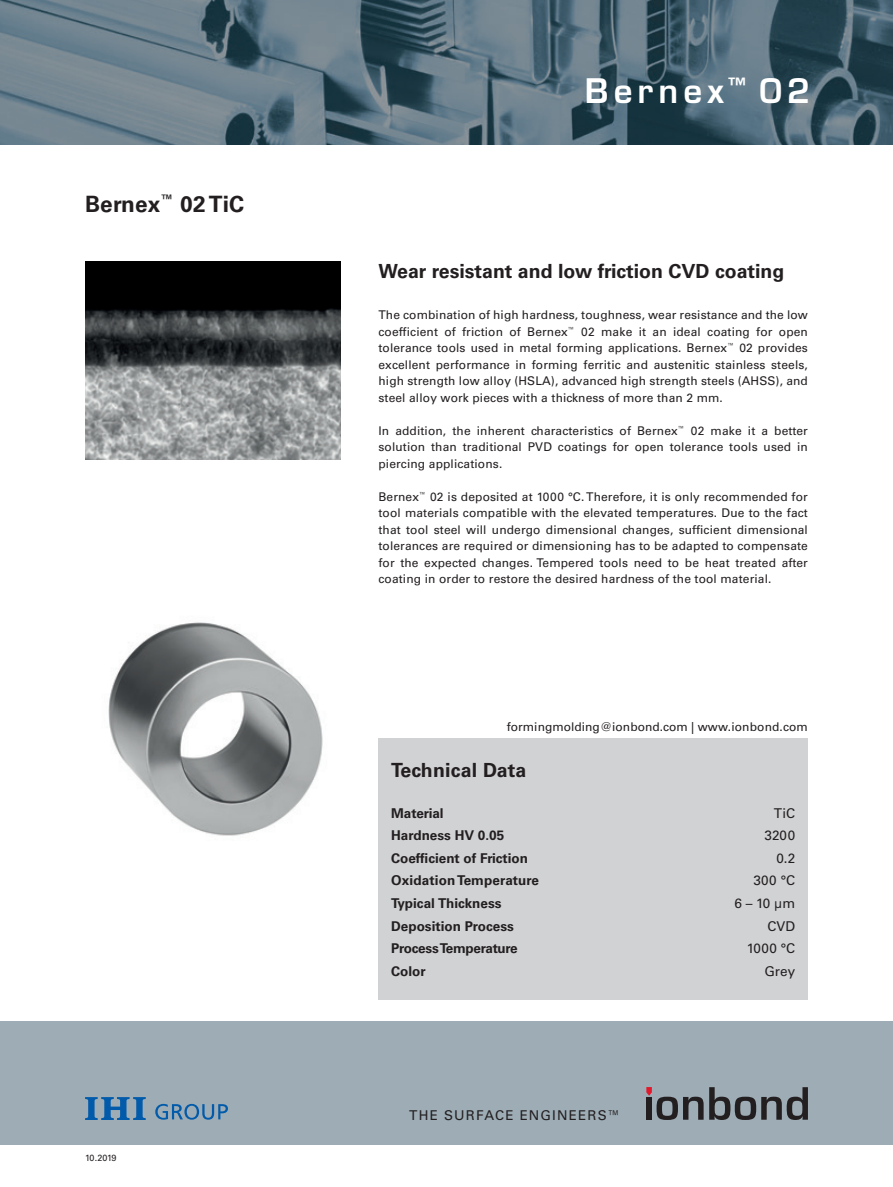
<style>
.page{position:relative;width:893px;height:1187px;background:#fff}
.page>*{position:absolute;margin:0;border:0;box-sizing:border-box;transform-origin:0 0}
._01_Untertitel_Balke{font:600 33px "Eurostile LT Std";letter-spacing:.16em;color:#fff}
._02_Titel{font:700 22.5px "Univers LT Std";letter-spacing:.01em;color:#231f20}
.Absatzformat_1{font:700 19.5px "Univers LT Std";color:#231f20}
._03_Untertitel_Box{font:700 19.5px "Univers LT Std";letter-spacing:.01em;color:#231f20}
._05_Grundtext{font:700 13.5px "Univers LT Std";color:#231f20}
._05_Grundtext-2{font:13.5px "Univers LT Std";letter-spacing:.05em;color:#231f20}
._05_Grundtext-3{font:13.5px "Univers LT Std";letter-spacing:.085em;color:#231f20}
._05_Grundtext-4{font:700 13.5px "Univers LT Std";letter-spacing:-.02em;color:#231f20}
._05_Grundtext-5{font:12px/16.5px "Univers LT Std";letter-spacing:.01em;color:#231f20;text-align:justify}
._04_Lead{font:9px "Univers LT Std";letter-spacing:-.045em;color:#231f20}
</style>
<div class="page">
<div style="left:0;top:1020px;width:893px;height:124px;background:#9dacb5"></div>
<svg style="left:646px;top:1087px;width:162px;height:32px"></svg>
<svg style="left:85px;top:1097px;width:61px;height:22px"></svg>
<svg style="left:155px;top:1103px;width:73px;height:16px"></svg>
<img style="left:0;top:0;width:893px;height:145px">
<div style="left:378px;top:738px;width:430px;height:262px;background:#d1d2d4"></div>
<img style="left:108px;top:622px;width:215px;height:214px">
<img style="left:85px;top:261px;width:255px;height:198px">
<p class="_02_Titel" style="left:85px;top:190px;width:161px">Bernex<sup>™</sup> 02 TiC</p>
<p class="_04_Lead" style="left:85px;top:1152px;width:33px">10.2019</p>
<p class="_01_Untertitel_Balke" style="left:585px;top:70px;width:227px">Bernex<sup>™</sup> 02</p>
<p class="Absatzformat_1" style="left:378px;top:259px;width:407px">Wear resistant and low friction CVD coating</p>
<p class="_05_Grundtext-5" style="left:378px;top:306px;width:431px">The combination of high hardness, toughness, wear resistance and the low coefficient of friction of Bernex<sup>™</sup> 02 make it an ideal coating for open tolerance tools used in metal forming applications. Bernex<sup>™</sup> 02 provides excellent performance in forming ferritic and austenitic stainless steels, high strength low alloy (HSLA), advanced high strength steels (AHSS), and steel alloy work pieces with a thickness of more than 2 mm.</p>
<p class="_05_Grundtext-5" style="left:378px;top:422px;width:431px">In addition, the inherent characteristics of Bernex<sup>™</sup> 02 make it a better solution than traditional PVD coatings for open tolerance tools used in piercing applications.</p>
<p class="_05_Grundtext-5" style="left:378px;top:488px;width:431px">Bernex<sup>™</sup> 02 is deposited at 1000 °C. Therefore, it is only recommended for tool materials compatible with the elevated temperatures. Due to the fact that tool steel will undergo dimensional changes, sufficient dimensional tolerances are required or dimensioning has to be adapted to compensate for the expected changes. Tempered tools need to be heat treated after coating in order to restore the desired hardness of the tool material.</p>
<p class="_05_Grundtext-5" style="left:507px;top:718px;width:303px">formingmolding@ionbond.com | www.ionbond.com</p>
<p class="_03_Untertitel_Box" style="left:391px;top:759px;width:137px">Technical Data</p>
<p class="_05_Grundtext" style="left:391px;top:805px;width:54px">Material</p>
<p class="_05_Grundtext-2" style="left:774px;top:805px;width:23px">TiC</p>
<p class="_05_Grundtext" style="left:391px;top:827px;width:115px">Hardness HV 0.05</p>
<p class="_05_Grundtext-2" style="left:765px;top:827px;width:32px">3200</p>
<p class="_05_Grundtext" style="left:391px;top:850px;width:138px">Coefficient of Friction</p>
<p class="_05_Grundtext-2" style="left:776px;top:850px;width:20px">0.2</p>
<p class="_05_Grundtext" style="left:391px;top:872px;width:149px">Oxidation Temperature</p>
<p class="_05_Grundtext-2" style="left:753px;top:872px;width:43px">300 °C</p>
<p class="_05_Grundtext" style="left:391px;top:895px;width:112px">Typical Thickness</p>
<p class="_05_Grundtext-2" style="left:734px;top:895px;width:62px">6 – 10 μm</p>
<p class="_05_Grundtext" style="left:391px;top:917px;width:124px">Deposition Process</p>
<p class="_05_Grundtext-2" style="left:767px;top:917px;width:29px">CVD</p>
<p class="_05_Grundtext-4" style="left:391px;top:940px;width:128px">Process Temperature</p>
<p class="_05_Grundtext-2" style="left:747px;top:940px;width:50px">1000 °C</p>
<p class="_05_Grundtext" style="left:391px;top:962px;width:36px">Color</p>
<p class="_05_Grundtext-2" style="left:764px;top:962px;width:32px">Grey</p>
<p class="_05_Grundtext-3" style="left:409px;top:1106px;width:213px">THE SURFACE ENGINEERS™</p>
</div>
